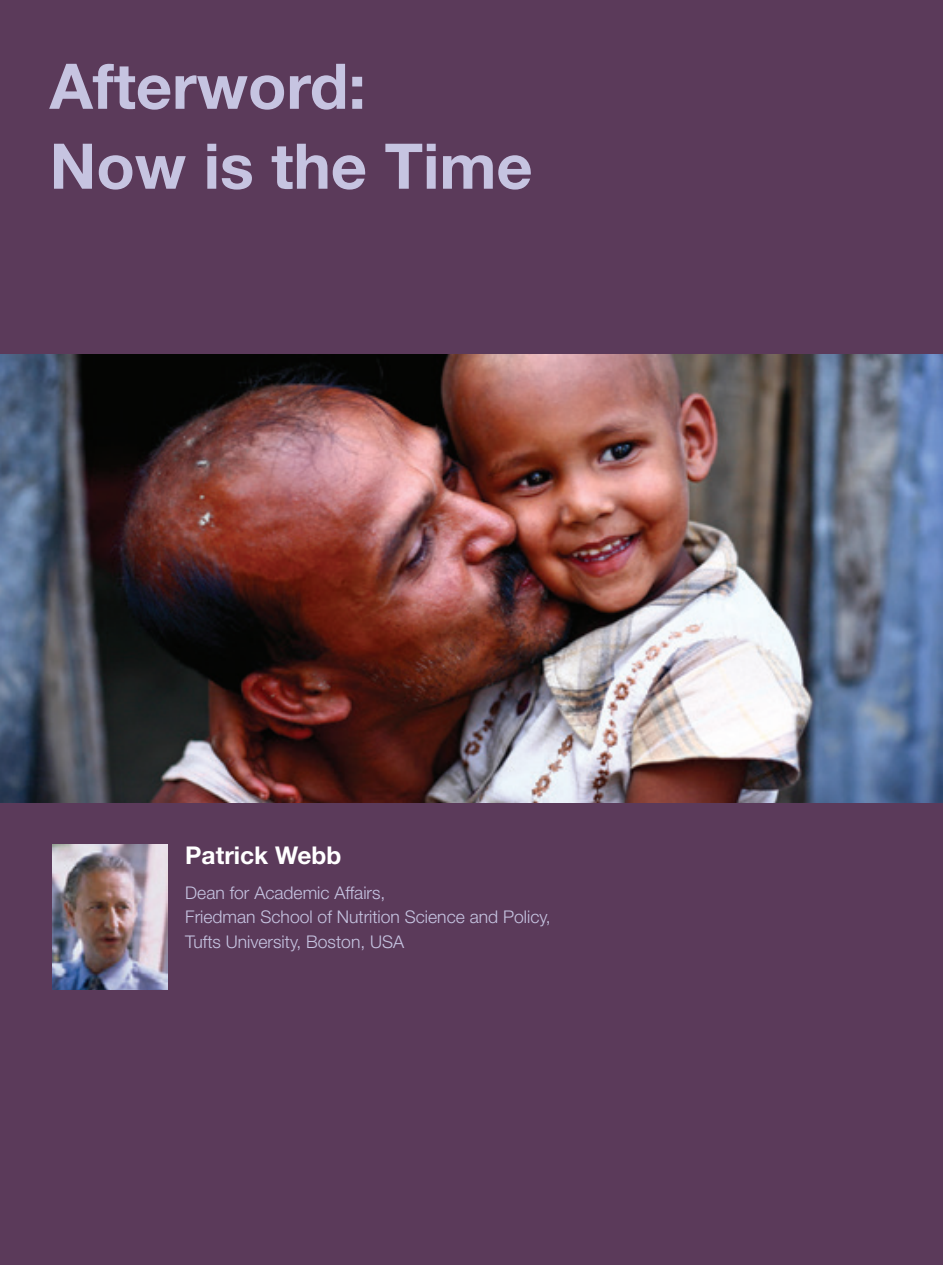
<style>
.page{position:relative;width:943px;height:1265px;background:#fff}
.page>*{position:absolute;margin:0;border:0;box-sizing:border-box;transform-origin:0 0}
.Bullets{font:700 63px "Helvetica Neue";color:#c6c4e1}
.t1{font:700 24.5px "Helvetica Neue";color:#fff}
.t2{font:300 17.5px/24.5px "Helvetica Neue";color:#c6c4e1}
</style>
<div class="page">
<div style="left:0;top:0;width:943px;height:355px;background:#5b3a5a"></div>
<div style="left:0;top:802px;width:943px;height:463px;background:#5b3a5a"></div>
<img style="left:52px;top:845px;width:116px;height:145px">
<img style="left:0;top:355px;width:943px;height:447px">
<p class="Bullets" style="left:50px;top:47px;width:318px">Afterword:</p>
<p class="Bullets" style="left:50px;top:127px;width:484px">Now is the Time</p>
<p class="t1" style="left:185px;top:840px;width:158px">Patrick Webb</p>
<p class="t2" style="left:185px;top:880px;width:367px">Dean for Academic Affairs,<br>Friedman School of Nutrition Science and Policy,<br>Tufts University, Boston, USA</p>
</div>
